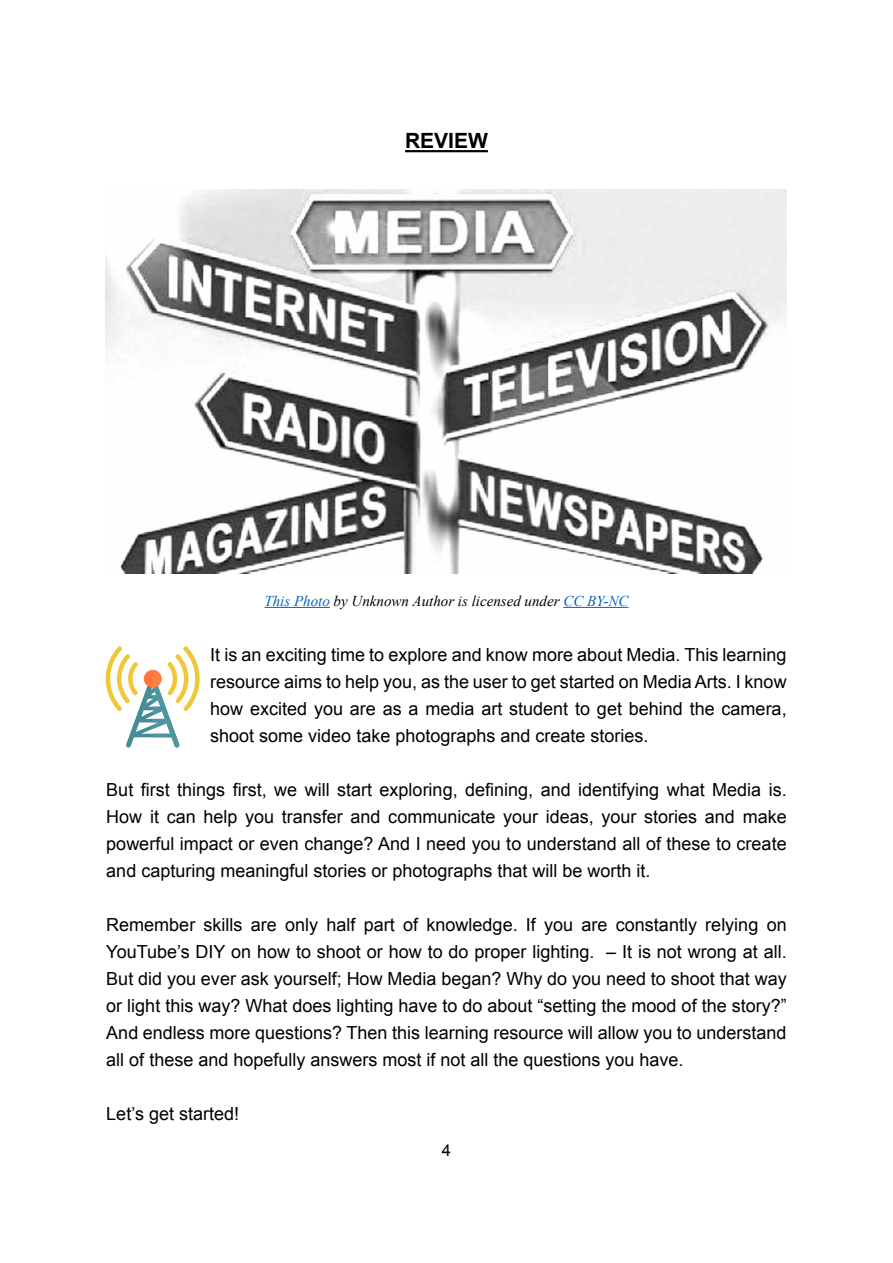
<style>
.page{position:relative;width:893px;height:1263px;background:#fff}
.page>*{position:absolute;margin:0;border:0;box-sizing:border-box;transform-origin:0 0}
.t1{font:700 21px "Arial";color:#000}
.t2{font:18px/27px "Arial";color:#000;text-align:justify}
.t3{font:16.5px "Arial";color:#000}
.t4{font:italic 15px "Times New Roman";color:#000}
.s1{color:#0563c1}
</style>
<div class="page">
<hr style="left:405px;top:150px;width:83px;height:2px;background:#000">
<img style="left:106px;top:189px;width:681px;height:384px">
<hr style="left:264px;top:607px;width:66px;height:1px;background:#0563c1">
<hr style="left:563px;top:607px;width:65px;height:1px;background:#0563c1">
<svg style="left:106px;top:646px;width:94px;height:101px"></svg>
<p class="t1" style="left:405px;top:127px;width:84px">REVIEW</p>
<p class="t4" style="left:264px;top:590px;width:366px"><span class="s1">This Photo</span> by Unknown Author is licensed under <span class="s1">CC BY-NC</span></p>
<p class="t2" style="left:210px;top:642px;width:578px">It is an exciting time to explore and know more about Media. This learning resource aims to help you, as the user to get started on Media Arts. I know how excited you are as a media art student to get behind the camera, shoot some video take photographs and create stories.</p>
<p class="t2" style="left:106px;top:777px;width:682px">But first things first, we will start exploring, defining, and identifying what Media is.<br>How it can help you transfer and communicate your ideas, your stories and make powerful impact or even change? And I need you to understand all of these to create and capturing meaningful stories or photographs that will be worth it.</p>
<p class="t2" style="left:106px;top:912px;width:682px">Remember skills are only half part of knowledge. If you are constantly relying on YouTube’s DIY on how to shoot or how to do proper lighting. – It is not wrong at all.<br>But did you ever ask yourself; How Media began? Why do you need to shoot that way or light this way? What does lighting have to do about “setting the mood of the story?” And endless more questions? Then this learning resource will allow you to understand all of these and hopefully answers most if not all the questions you have.</p>
<p class="t2" style="left:106px;top:1101px;width:134px">Let’s get started!</p>
<p class="t3" style="left:442px;top:1139px;width:11px">4</p>
</div>
